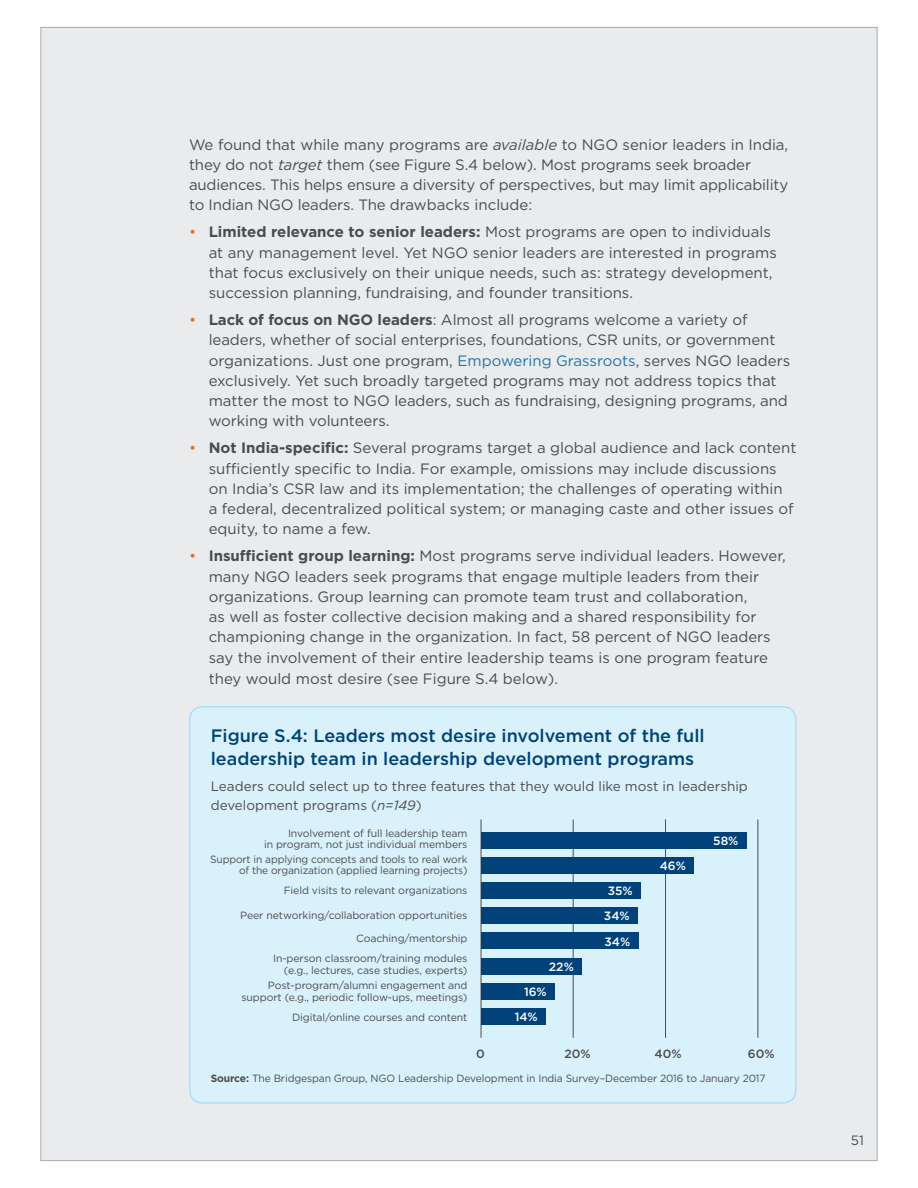
<style>
.page{position:relative;width:918px;height:1188px;background:#fff}
.page>*{position:absolute;margin:0;border:0;box-sizing:border-box;transform-origin:0 0}
.t1{font:500 18px/22.5px "Gotham";color:#004279}
._08-BodyText{font:15px/20.2px "Gotham";color:#4b4c4f}
.t2{font:13.5px/19.5px "Gotham";color:#4b4c4f}
.t3{font:500 12px/25.2px "Gotham";color:#fff;text-align:center}
.t4{font:500 12px "Gotham";color:#4b4c4f}
.t5{font:10.5px/11.2px "Gotham";letter-spacing:-.01em;color:#4b4c4f;text-align:right}
.s1{font-style:italic}
.s2{color:#e96d24}
.s3{font-weight:700}
.s4{color:#2275a9}
</style>
<div class="page">
<div style="left:40px;top:27px;width:838px;height:1134px;background:#eaebec;border:1px solid #a8aab0"></div>
<div style="left:190px;top:707px;width:606px;height:396px;background:#d9f1fb;border-radius:13px"></div>
<div style="left:189px;top:706px;width:607px;height:398px;border:2px solid #a9e0f9;border-radius:13px"></div>
<hr style="left:481px;top:819px;width:1px;height:219px;background:#4b4c4f">
<hr style="left:573px;top:819px;width:1px;height:219px;background:#4b4c4f">
<hr style="left:665px;top:819px;width:1px;height:219px;background:#4b4c4f">
<hr style="left:758px;top:819px;width:1px;height:219px;background:#4b4c4f">
<div style="left:481px;top:832px;width:266px;height:16px;background:#004279"></div>
<div style="left:481px;top:857px;width:213px;height:16px;background:#004279"></div>
<div style="left:481px;top:882px;width:160px;height:17px;background:#004279"></div>
<div style="left:481px;top:907px;width:157px;height:17px;background:#004279"></div>
<div style="left:481px;top:933px;width:158px;height:16px;background:#004279"></div>
<div style="left:481px;top:958px;width:101px;height:16px;background:#004279"></div>
<div style="left:481px;top:983px;width:74px;height:17px;background:#004279"></div>
<div style="left:481px;top:1008px;width:65px;height:17px;background:#004279"></div>
<p class="_08-BodyText" style="left:189px;top:134px;width:601px">We found that while many programs are <span class="s1">available</span> to NGO senior leaders in India, they do not <span class="s1">target</span> them (see Figure S.4 below). Most programs seek broader audiences. This helps ensure a diversity of perspectives, but may limit applicability to Indian NGO leaders. The drawbacks include:</p>
<p class="_08-BodyText" style="left:209px;top:222px;width:570px;text-indent:-20px"><span class="s2">•</span> <span class="s3">Limited relevance to senior leaders:</span> Most programs are open to individuals at any management level. Yet NGO senior leaders are interested in programs that focus exclusively on their unique needs, such as: strategy development, succession planning, fundraising, and founder transitions.</p>
<p class="_08-BodyText" style="left:209px;top:309px;width:583px;text-indent:-20px"><span class="s2">•</span> <span class="s3">Lack of focus on NGO leaders</span>: Almost all programs welcome a variety of leaders, whether of social enterprises, foundations, CSR units, or government organizations. Just one program, <span class="s4">Empowering Grassroots</span>, serves NGO leaders exclusively. Yet such broadly targeted programs may not address topics that matter the most to NGO leaders, such as fundraising, designing programs, and working with volunteers.</p>
<p class="_08-BodyText" style="left:209px;top:438px;width:589px;text-indent:-20px"><span class="s2">•</span> <span class="s3">Not India-specific:</span> Several programs target a global audience and lack content sufficiently specific to India. For example, omissions may include discussions on India’s CSR law and its implementation; the challenges of operating within<br>a federal, decentralized political system; or managing caste and other issues of equity, to name a few.</p>
<p class="_08-BodyText" style="left:209px;top:546px;width:579px;text-indent:-20px"><span class="s2">•</span> <span class="s3">Insufficient group learning:</span> Most programs serve individual leaders. However, many NGO leaders seek programs that engage multiple leaders from their organizations. Group learning can promote team trust and collaboration,<br>as well as foster collective decision making and a shared responsibility for championing change in the organization. In fact, 58 percent of NGO leaders say the involvement of their entire leadership teams is one program feature they would most desire (see Figure S.4 below).</p>
<p class="t1" style="left:211px;top:724px;width:496px">Figure S.4: Leaders most desire involvement of the full leadership team in leadership development programs</p>
<p class="t2" style="left:211px;top:776px;width:539px">Leaders could select up to three features that they would like most in leadership development programs (<span class="s1">n=149</span>)</p>
<p class="t5" style="left:264px;top:828px;width:205px">Involvement of full leadership team<br>in program, not just individual members</p>
<p class="t5" style="left:210px;top:853px;width:259px">Support in applying concepts and tools to real work of the organization (applied learning projects)</p>
<p class="t5" style="left:284px;top:885px;width:185px">Field visits to relevant organizations</p>
<p class="t5" style="left:240px;top:909px;width:229px">Peer networking/collaboration opportunities</p>
<p class="t5" style="left:273px;top:928px;width:196px;line-height:20.2px">Coaching/mentorship<br>In-person classroom/training modules</p>
<p class="t5" style="left:268px;top:962px;width:201px;line-height:15.8px">(e.g., lectures, case studies, experts)<br>Post-program/alumni engagement and</p>
<p class="t5" style="left:241px;top:987px;width:228px;line-height:20.2px">support (e.g., periodic follow-ups, meetings)<br>Digital/online courses and content</p>
<p class="t3" style="left:549px;top:954px;width:26px">22%</p>
<p class="t3" style="left:515px;top:979px;width:34px;text-align:left;text-indent:9px">16%<br>14%</p>
<p class="t3" style="left:604px;top:878px;width:30px">35%<br>34%<br>34%</p>
<p class="t3" style="left:660px;top:853px;width:28px">46%</p>
<p class="t3" style="left:713px;top:828px;width:27px">58%</p>
<p class="t4" style="left:476px;top:1046px;width:10px">0</p>
<p class="t4" style="left:565px;top:1046px;width:28px">20%</p>
<p class="t4" style="left:655px;top:1046px;width:29px">40%</p>
<p class="t4" style="left:748px;top:1046px;width:28px">60%</p>
<p class="t5" style="left:211px;top:1072px;width:556px"><span class="s3">Source:</span> The Bridgespan Group, NGO Leadership Development in India Survey–December 2016 to January 2017</p>
<p class="t2" style="left:851px;top:1130px;width:15px">51</p>
</div>
